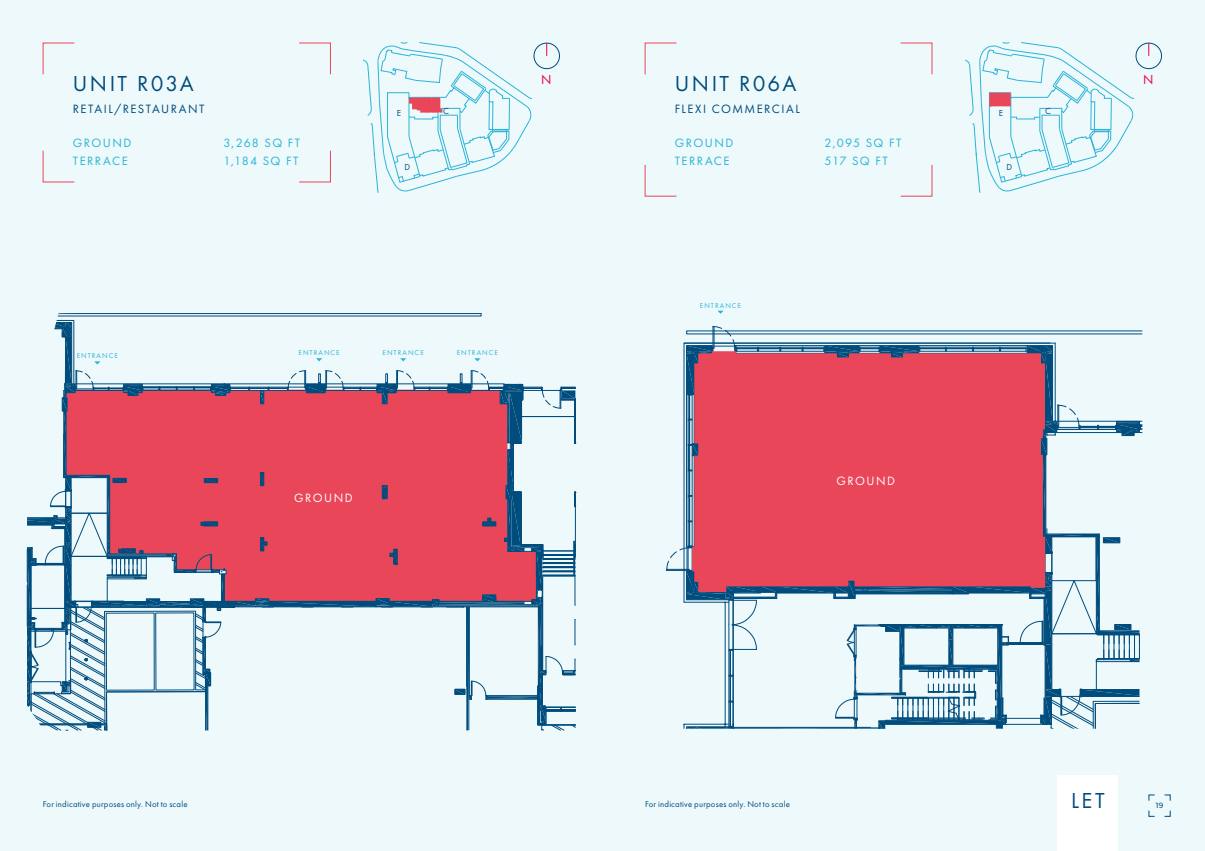
<style>
.page{position:relative;width:1205px;height:851px;background:#fff}
.page>*{position:absolute;margin:0;border:0;box-sizing:border-box;transform-origin:0 0}
.t1{font:22.5px "Futura PT";letter-spacing:.105em;color:#004c7d}
.t2{font:13.5px "Futura PT";color:#e60052}
.t3{font:12.5px "Futura PT";letter-spacing:.115em;color:#29b4d8}
.t4{font:12.5px "Futura PT";letter-spacing:.12em;color:#004c7d}
.t5{font:12.5px "Futura PT";letter-spacing:.12em;color:#fff}
.t6{font:9px "Futura PT";color:#004c7d}
.t7{font:8.75px "Futura PT";letter-spacing:.02em;color:#004c7d}
.t8{font:500 7.5px "Montserrat";color:#004c7d}
.t9{font:7.25px "Futura PT";letter-spacing:.14em;color:#29b4d8}
</style>
<div class="page">
<div style="left:0;top:0;width:1205px;height:850px;background:#eef9fb"></div>
<svg style="left:1148px;top:794px;width:7px;height:7px"></svg>
<svg style="left:1164px;top:794px;width:6px;height:7px"></svg>
<svg style="left:1148px;top:810px;width:7px;height:6px"></svg>
<svg style="left:42px;top:42px;width:33px;height:33px"></svg>
<svg style="left:42px;top:150px;width:33px;height:33px"></svg>
<div style="left:534px;top:43px;width:26px;height:26px;border:1px solid #004c7d;border-radius:50%"></div>
<svg style="left:546px;top:43px;width:1px;height:13px"></svg>
<svg style="left:299px;top:42px;width:32px;height:33px"></svg>
<svg style="left:299px;top:150px;width:32px;height:33px"></svg>
<svg style="left:27px;top:313px;width:549px;height:417px"></svg>
<svg style="left:363px;top:42px;width:169px;height:151px"></svg>
<svg style="left:644px;top:42px;width:33px;height:33px"></svg>
<svg style="left:644px;top:164px;width:33px;height:33px"></svg>
<svg style="left:900px;top:42px;width:33px;height:33px"></svg>
<svg style="left:900px;top:164px;width:33px;height:33px"></svg>
<div style="left:1136px;top:43px;width:25px;height:26px;border:1px solid #004c7d;border-radius:50%"></div>
<svg style="left:1148px;top:43px;width:1px;height:13px"></svg>
<hr style="left:885px;top:817px;width:55px;height:1px;background:#004c7d">
<hr style="left:885px;top:824px;width:55px;height:1px;background:#004c7d">
<svg style="left:666px;top:326px;width:477px;height:403px"></svg>
<div style="left:692px;top:351px;width:353px;height:241px;background:#e94659"></div>
<svg style="left:717px;top:310px;width:6px;height:4px"></svg>
<svg style="left:965px;top:42px;width:168px;height:151px"></svg>
<div style="left:1057px;top:775px;width:61px;height:75px;background:#fff"></div>
<h1 class="t1" style="left:73px;top:71px;width:122px">UNIT R03A</h1>
<h3 class="t4" style="left:73px;top:101px;width:133px">RETAIL/RESTAURANT</h3>
<h3 class="t3" style="left:73px;top:135px;width:60px">GROUND</h3>
<h3 class="t3" style="left:223px;top:135px;width:78px">3,268 SQ FT</h3>
<p class="t6" style="left:397px;top:107px;width:6px">E</p>
<p class="t6" style="left:443px;top:106px;width:7px">C</p>
<h2 class="t2" style="left:541px;top:72px;width:12px">N</h2>
<h1 class="t1" style="left:675px;top:71px;width:123px">UNIT R06A</h1>
<h3 class="t4" style="left:675px;top:101px;width:126px">FLEXI COMMERCIAL</h3>
<h3 class="t3" style="left:675px;top:135px;width:60px">GROUND</h3>
<h3 class="t3" style="left:824px;top:135px;width:78px">2,095 SQ FT</h3>
<h3 class="t3" style="left:73px;top:153px;width:56px">TERRACE</h3>
<h3 class="t3" style="left:223px;top:153px;width:77px">1,184 SQ FT</h3>
<h3 class="t3" style="left:675px;top:153px;width:56px">TERRACE</h3>
<h3 class="t3" style="left:824px;top:153px;width:65px">517 SQ FT</h3>
<p class="t6" style="left:404px;top:161px;width:7px">D</p>
<p class="t9" style="left:77px;top:352px;width:43px">ENTRANCE</p>
<p class="t9" style="left:298px;top:348px;width:43px">ENTRANCE</p>
<p class="t9" style="left:383px;top:348px;width:43px">ENTRANCE</p>
<p class="t9" style="left:457px;top:348px;width:43px">ENTRANCE</p>
<h3 class="t5" style="left:294px;top:490px;width:60px">GROUND</h3>
<p class="t9" style="left:700px;top:301px;width:43px">ENTRANCE</p>
<h3 class="t5" style="left:836px;top:473px;width:60px">GROUND</h3>
<p class="t6" style="left:998px;top:107px;width:6px">E</p>
<p class="t6" style="left:1006px;top:161px;width:7px">D</p>
<p class="t6" style="left:1045px;top:106px;width:7px">C</p>
<h2 class="t2" style="left:1143px;top:72px;width:12px">N</h2>
<p class="t7" style="left:43px;top:799px;width:146px">For indicative purposes only. Not to scale</p>
<p class="t7" style="left:645px;top:799px;width:146px">For indicative purposes only. Not to scale</p>
<h1 class="t1" style="left:1071px;top:787px;width:35px">LET</h1>
<p class="t8" style="left:1156px;top:800px;width:9px">19</p>
</div>
